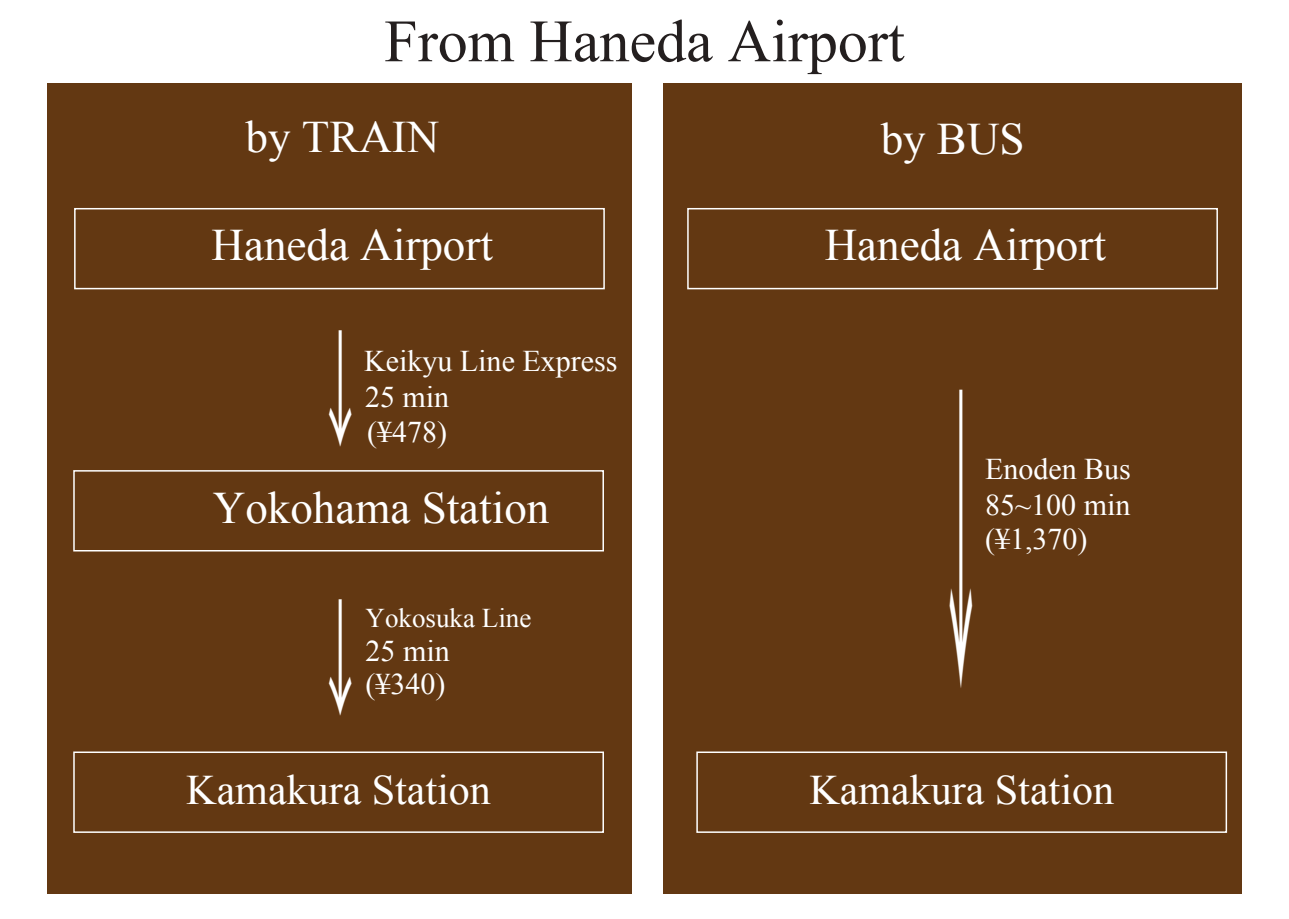
<style>
.page{position:relative;width:1289px;height:919px;background:#fff}
.page>*{position:absolute;margin:0;border:0;box-sizing:border-box;transform-origin:0 0}
.t1{font:322.8px "Koz Go Pr 6 N";color:#fff;scale:.15 1}
.t2{font:125.7px "Koz Go Pr 6 N";color:#fff;scale:.38 1}
.t3{font:60px "Times New Roman";color:#241f1f}
.t4{font:45px "Times New Roman";color:#fff}
.t5{font:42px "Times New Roman";color:#fff}
.t6{font:30px/35.4px "Times New Roman";color:#fff}
.t7{font:27px "Times New Roman";color:#fff}
</style>
<div class="page">
<div style="left:47px;top:83px;width:585px;height:810px;background:#633812"></div>
<div style="left:663px;top:83px;width:578px;height:810px;background:#633812"></div>
<div style="left:74px;top:208px;width:531px;height:81px;border:2px solid #fff"></div>
<div style="left:73px;top:470px;width:531px;height:81px;border:2px solid #fff"></div>
<div style="left:687px;top:208px;width:530px;height:81px;border:2px solid #fff"></div>
<div style="left:696px;top:751px;width:530px;height:81px;border:2px solid #fff"></div>
<div style="left:73px;top:751px;width:531px;height:81px;border:2px solid #fff"></div>
<h3 class="t3" style="left:384px;top:1px;width:521px">From Haneda Airport</h3>
<h3 class="t4" style="left:246px;top:106px;width:195px">by TRAIN</h3>
<h3 class="t4" style="left:880px;top:108px;width:145px">by BUS</h3>
<h3 class="t4" style="left:211px;top:215px;width:283px">Haneda Airport</h3>
<h2 class="t2" style="left:316px;top:319px;width:129px">↓</h2>
<p class="t6" style="left:364px;top:343px;width:255px">Keikyu Line Express<br>25 min<br>(¥478)</p>
<h3 class="t4" style="left:213px;top:477px;width:338px">Yokohama Station</h3>
<h2 class="t2" style="left:316px;top:588px;width:129px">↓</h2>
<p class="t7" style="left:365px;top:599px;width:167px">Yokosuka Line</p>
<p class="t6" style="left:365px;top:634px;width:86px;line-height:33px">25 min (¥340)</p>
<h3 class="t4" style="left:824px;top:215px;width:283px">Haneda Airport</h3>
<h1 class="t1" style="left:936px;top:361px;width:324px">↓</h1>
<p class="t6" style="left:985px;top:451px;width:147px;line-height:36px">Enoden Bus<br>85~100 min</p>
<p class="t6" style="left:985px;top:520px;width:104px">(¥1,370)</p>
<h3 class="t5" style="left:186px;top:761px;width:306px">Kamakura Station</h3>
<h3 class="t5" style="left:809px;top:761px;width:306px">Kamakura Station</h3>
</div>
